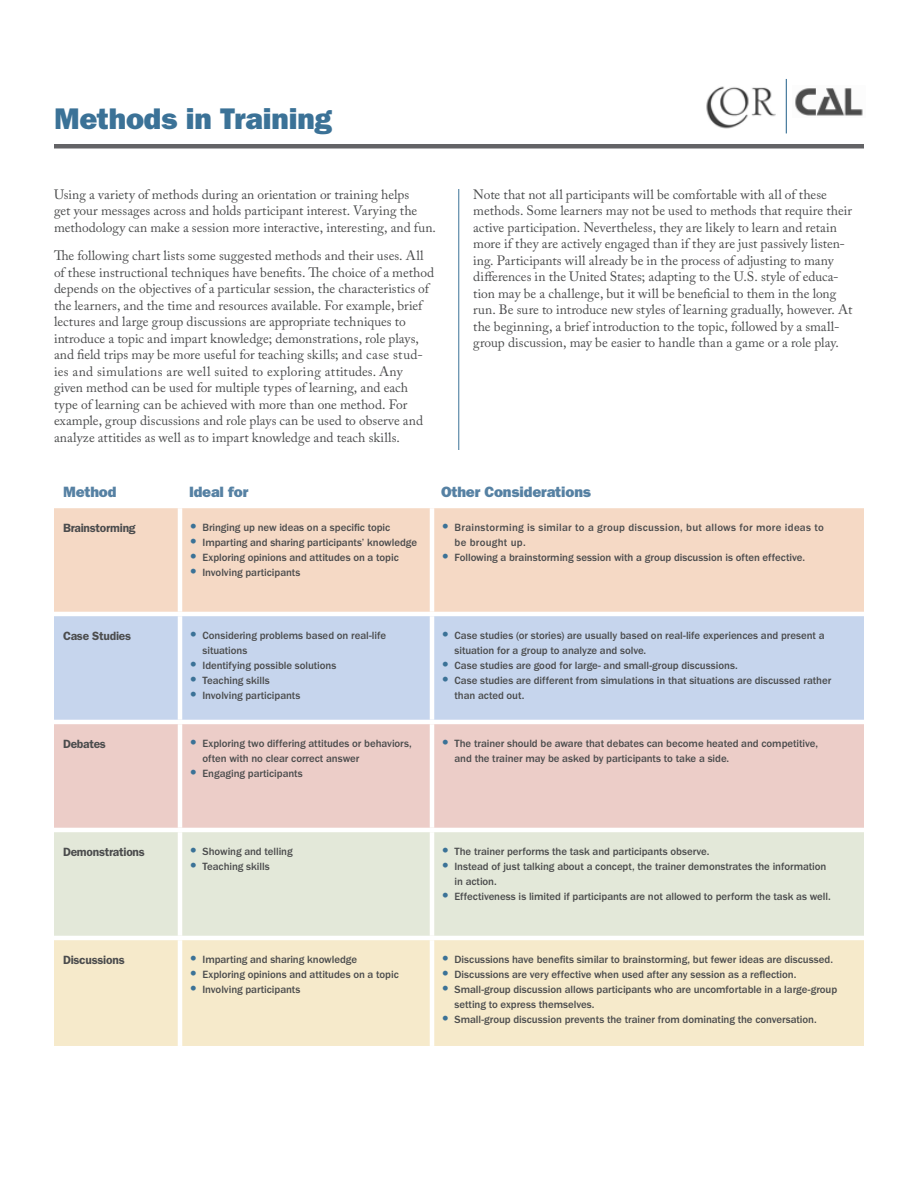
<style>
.page{position:relative;width:918px;height:1188px;background:#fff}
.page>*{position:absolute;margin:0;border:0;box-sizing:border-box;transform-origin:0 0}
.t1{font:30px "ITC Franklin Gothic Std Hvy";letter-spacing:-.01em;color:#3b7297}
.t2{font:15px "ITC Franklin Gothic Std Hvy";letter-spacing:-.01em;color:#5681a3}
.t3{font:13.5px/16.5px "Adobe Caslon Pro";color:#4b4c4d}
.t4{font:600 12px "ITC Franklin Gothic Std";letter-spacing:-.02em;color:#4b4c4d}
.t5{font:500 10.8px/15px "ITC Franklin Gothic Std";letter-spacing:-.005em;color:#4b4c4d}
.t6{font:500 10.8px/15px "ITC Franklin Gothic Std";letter-spacing:.025em;color:#4b4c4d}
.s1{font-family:"ITC Franklin Gothic Std Hvy";font-weight:400;font-size:14.25px;color:#3b7297}
</style>
<div class="page">
<div style="left:54px;top:508px;width:810px;height:104px;background:#f5d9c5"></div>
<div style="left:54px;top:616px;width:810px;height:104px;background:#c6d5ed"></div>
<div style="left:54px;top:724px;width:810px;height:104px;background:#eccdc8"></div>
<div style="left:54px;top:832px;width:810px;height:104px;background:#e3e8d9"></div>
<div style="left:54px;top:940px;width:810px;height:106px;background:#f6eacb"></div>
<hr style="left:178px;top:508px;width:4px;height:104px;background:#fff">
<hr style="left:430px;top:508px;width:4px;height:104px;background:#fff">
<hr style="left:178px;top:616px;width:4px;height:104px;background:#fff">
<hr style="left:430px;top:616px;width:4px;height:104px;background:#fff">
<hr style="left:178px;top:724px;width:4px;height:104px;background:#fff">
<hr style="left:430px;top:724px;width:4px;height:104px;background:#fff">
<hr style="left:178px;top:832px;width:4px;height:104px;background:#fff">
<hr style="left:430px;top:832px;width:4px;height:104px;background:#fff">
<hr style="left:178px;top:940px;width:4px;height:106px;background:#fff">
<hr style="left:430px;top:940px;width:4px;height:106px;background:#fff">
<hr style="left:54px;top:144px;width:810px;height:4px;background:#636366">
<img style="left:706px;top:86px;width:70px;height:43px">
<img style="left:795px;top:88px;width:68px;height:28px">
<hr style="left:786px;top:79px;width:1px;height:54px;background:#3b7297">
<hr style="left:458px;top:189px;width:1px;height:261px;background:#3b7297">
<h1 class="t1" style="left:54px;top:101px;width:279px">Methods in Training</h1>
<p class="t3" style="left:54px;top:186px;width:384px">Using a variety of methods during an orientation or training helps<br>get your messages across and holds participant interest. Varying the methodology can make a session more interactive, interesting, and fun.</p>
<p class="t3" style="left:54px;top:248px;width:382px">The following chart lists some suggested methods and their uses. All of these instructional techniques have benefits. The choice of a method depends on the objectives of a particular session, the characteristics of the learners, and the time and resources available. For example, brief lectures and large group discussions are appropriate techniques to introduce a topic and impart knowledge; demonstrations, role plays, and field trips may be more useful for teaching skills; and case stud&shy;ies and simulations are well suited to exploring attitudes. Any given method can be used for multiple types of learning, and each type of learning can be achieved with more than one method. For example, group discussions and role plays can be used to observe and analyze attitides as well as to impart knowledge and teach skills.</p>
<p class="t3" style="left:473px;top:186px;width:381px">Note that not all participants will be comfortable with all of these methods. Some learners may not be used to methods that require their active participation. Nevertheless, they are likely to learn and retain more if they are actively engaged than if they are just passively listen&shy;ing. Participants will already be in the process of adjusting to many differences in the United States; adapting to the U.S. style of educa&shy;tion may be a challenge, but it will be beneficial to them in the long run. Be sure to introduce new styles of learning gradually, however. At the beginning, a brief introduction to the topic, followed by a small&shy;group discussion, may be easier to handle than a game or a role play.</p>
<p class="t2" style="left:63px;top:483px;width:55px">Method</p>
<p class="t2" style="left:189px;top:483px;width:61px">Ideal for</p>
<p class="t2" style="left:441px;top:483px;width:152px">Other Considerations</p>
<p class="t4" style="left:63px;top:521px;width:74px">Brainstorming</p>
<p class="t5" style="left:189px;top:520px;width:203px"><span class="s1">•</span> Bringing up new ideas on a specific topic</p>
<p class="t5" style="left:189px;top:535px;width:230px"><span class="s1">•</span> Imparting and sharing participants’ knowledge</p>
<p class="t5" style="left:189px;top:550px;width:211px"><span class="s1">•</span> Exploring opinions and attitudes on a topic</p>
<p class="t5" style="left:189px;top:565px;width:113px"><span class="s1">•</span> Involving participants</p>
<p class="t6" style="left:454px;top:520px;width:371px;text-indent:-14px"><span class="s1">•</span> Brainstorming is similar to a group discussion, but allows for more ideas to be brought up.</p>
<p class="t5" style="left:441px;top:550px;width:366px"><span class="s1">•</span> Following a brainstorming session with a group discussion is often effective.</p>
<p class="t4" style="left:63px;top:629px;width:70px">Case Studies</p>
<p class="t5" style="left:202px;top:628px;width:185px;text-indent:-14px"><span class="s1">•</span> Considering problems based on real-life situations</p>
<p class="t5" style="left:189px;top:658px;width:149px"><span class="s1">•</span> Identifying possible solutions</p>
<p class="t5" style="left:189px;top:673px;width:82px"><span class="s1">•</span> Teaching skills</p>
<p class="t5" style="left:189px;top:688px;width:113px"><span class="s1">•</span> Involving participants</p>
<p class="t4" style="left:63px;top:737px;width:44px">Debates</p>
<p class="t5" style="left:202px;top:736px;width:211px;text-indent:-14px"><span class="s1">•</span> Exploring two differing attitudes or behaviors, often with no clear correct answer</p>
<p class="t5" style="left:189px;top:766px;width:115px"><span class="s1">•</span> Engaging participants</p>
<p class="t4" style="left:63px;top:845px;width:83px">Demonstrations</p>
<p class="t5" style="left:189px;top:844px;width:105px"><span class="s1">•</span> Showing and telling</p>
<p class="t5" style="left:189px;top:859px;width:82px"><span class="s1">•</span> Teaching skills</p>
<p class="t4" style="left:63px;top:953px;width:63px">Discussions</p>
<p class="t5" style="left:189px;top:952px;width:170px"><span class="s1">•</span> Imparting and sharing knowledge</p>
<p class="t5" style="left:189px;top:967px;width:211px"><span class="s1">•</span> Exploring opinions and attitudes on a topic</p>
<p class="t5" style="left:189px;top:982px;width:113px"><span class="s1">•</span> Involving participants</p>
<p class="t5" style="left:454px;top:628px;width:372px;text-indent:-14px"><span class="s1">•</span> Case studies (or stories) are usually based on real-life experiences and present a situation for a group to analyze and solve.</p>
<p class="t5" style="left:441px;top:658px;width:298px"><span class="s1">•</span> Case studies are good for large- and small-group discussions.</p>
<p class="t5" style="left:454px;top:673px;width:378px;text-indent:-14px"><span class="s1">•</span> Case studies are different from simulations in that situations are discussed rather than acted out.</p>
<p class="t5" style="left:454px;top:736px;width:365px;text-indent:-14px"><span class="s1">•</span> The trainer should be aware that debates can become heated and competitive, and the trainer may be asked by participants to take a side.</p>
<p class="t5" style="left:441px;top:844px;width:270px"><span class="s1">•</span> The trainer performs the task and participants observe.</p>
<p class="t5" style="left:454px;top:859px;width:373px;text-indent:-14px"><span class="s1">•</span> Instead of just talking about a concept, the trainer demonstrates the information in action.</p>
<p class="t5" style="left:441px;top:889px;width:391px"><span class="s1">•</span> Effectiveness is limited if participants are not allowed to perform the task as well.</p>
<p class="t5" style="left:441px;top:952px;width:394px"><span class="s1">•</span> Discussions have benefits similar to brainstorming, but fewer ideas are discussed.</p>
<p class="t5" style="left:441px;top:967px;width:357px"><span class="s1">•</span> Discussions are very effective when used after any session as a reflection.</p>
<p class="t5" style="left:454px;top:982px;width:384px;text-indent:-14px"><span class="s1">•</span> Small-group discussion allows participants who are uncomfortable in a large-group setting to express themselves.</p>
<p class="t5" style="left:441px;top:1012px;width:377px"><span class="s1">•</span> Small-group discussion prevents the trainer from dominating the conversation.</p>
</div>
